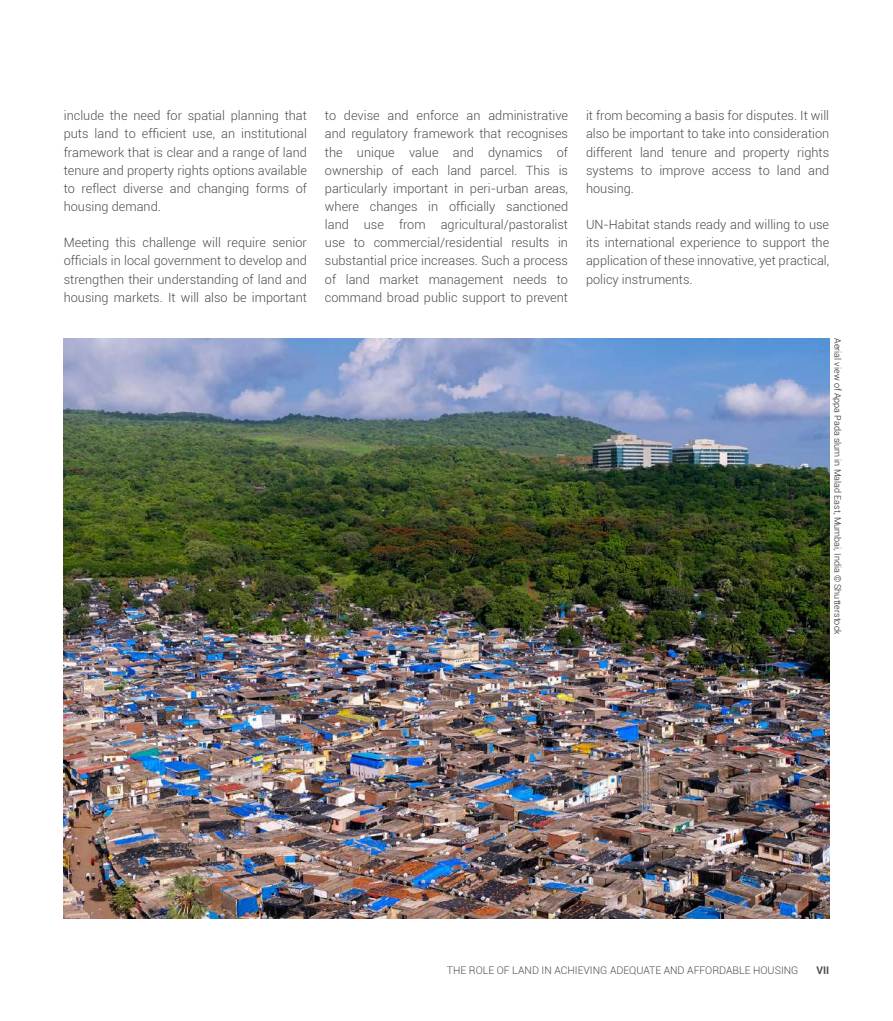
<style>
.page{position:relative;width:893px;height:1021px;background:#fff}
.page>*{position:absolute;margin:0;border:0;box-sizing:border-box;transform-origin:0 0}
.t1{font:300 12.75px/18.1px "Roboto";color:#4b4c4d;text-align:justify}
.t2{font:300 10.5px "Roboto";color:#4b4c4d}
.t3{font:700 10.5px "Roboto";color:#4b4c4d}
.t4{font:300 9px "Roboto";color:#231f20}
</style>
<div class="page">
<img style="left:64px;top:338px;width:765px;height:580px">
<p class="t1" style="left:64px;top:106px;width:245px">include the need for spatial planning that puts land to efficient use, an institutional framework that is clear and a range of land tenure and property rights options available to reflect diverse and changing forms of housing demand.</p>
<p class="t1" style="left:64px;top:233px;width:245px">Meeting this challenge will require senior officials in local government to develop and strengthen their understanding of land and housing markets. It will also be important</p>
<p class="t1" style="left:325px;top:106px;width:245px">to devise and enforce an administrative and regulatory framework that recognises the unique value and dynamics of ownership of each land parcel. This is particularly important in peri-urban areas, where changes in officially sanctioned land use from agricultural/pastoralist use to commercial/residential results in substantial price increases. Such a process of land market management needs to command broad public support to prevent</p>
<p class="t1" style="left:586px;top:106px;width:245px">it from becoming a basis for disputes. It will also be important to take into consideration different land tenure and property rights systems to improve access to land and housing.</p>
<p class="t1" style="left:586px;top:215px;width:245px">UN-Habitat stands ready and willing to use its international experience to support the application of these innovative, yet practical, policy instruments.</p>
<p class="t4" style="left:844px;top:338px;width:298px;rotate:90deg">Aerial view of Appa Pada slum in Malad East, Mumbai, India © Shutterstock</p>
<p class="t2" style="left:447px;top:962px;width:353px">THE ROLE OF LAND IN ACHIEVING ADEQUATE AND AFFORDABLE HOUSING</p>
<p class="t3" style="left:816px;top:962px;width:14px">VII</p>
</div>
